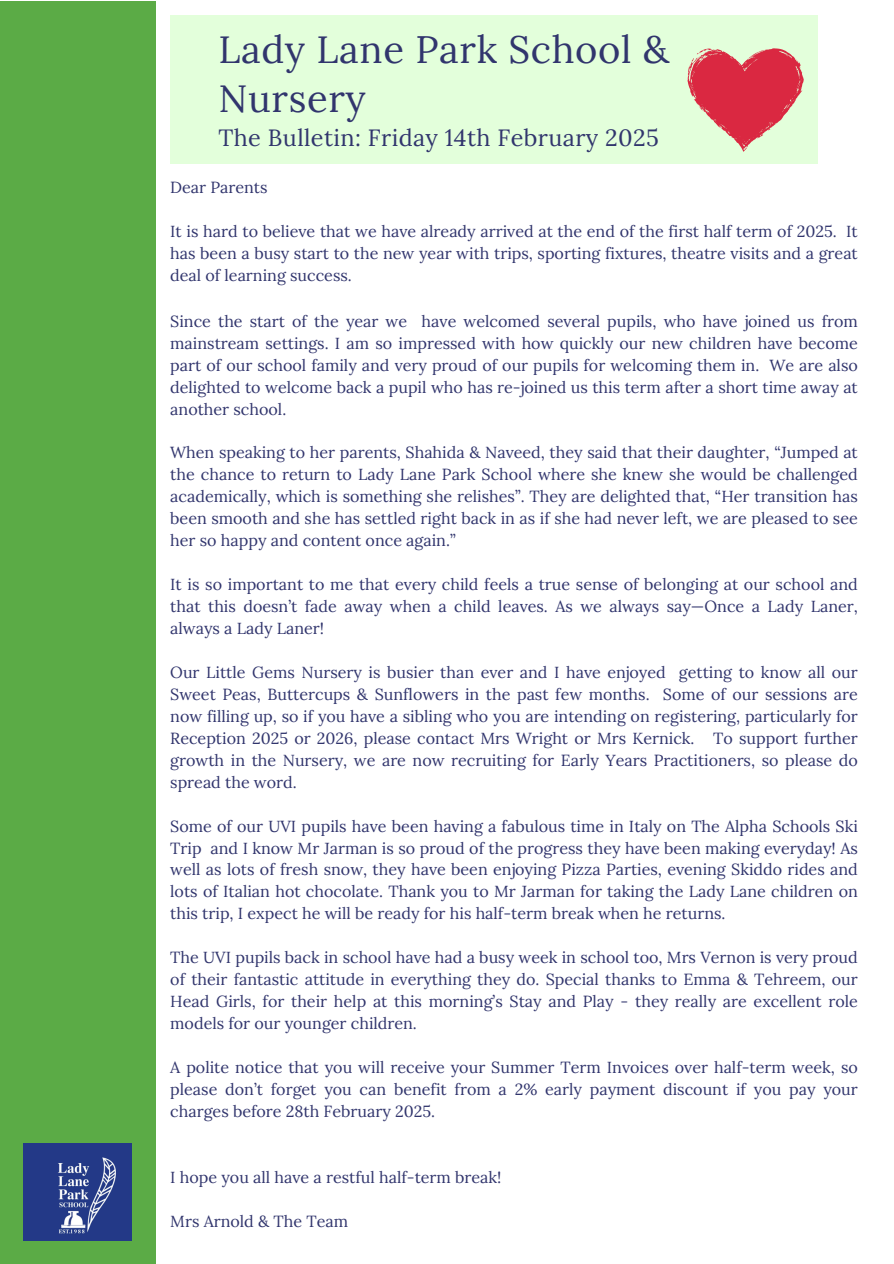
<style>
.page{position:relative;width:894px;height:1264px;background:#fff}
.page>*{position:absolute;margin:0;border:0;box-sizing:border-box;transform-origin:0 0}
.t1{font:38.1px/48.9px "Lora";letter-spacing:.015em;color:#31356d}
.t2{font:23.4px "Lora";letter-spacing:.015em;color:#31356d}
.t3{font:16.05px/21.9px "Lora";color:#31356d;text-align:justify}
</style>
<div class="page">
<div style="left:0;top:1px;width:155px;height:1262px;background:#5bab46"></div>
<div style="left:170px;top:15px;width:647px;height:148px;background:#e3ffdb"></div>
<img style="left:23px;top:1143px;width:108px;height:97px">
<svg style="left:687px;top:48px;width:116px;height:104px"></svg>
<p class="t1" style="left:218px;top:25px;width:452px">Lady Lane Park School &amp;<br>Nursery</p>
<p class="t2" style="left:218px;top:122px;width:442px">The Bulletin: Friday 14th February 2025</p>
<p class="t3" style="left:170px;top:176px;width:99px">Dear Parents</p>
<h1 class="t3" style="left:170px;top:220px;width:689px">It is hard to believe that we have already arrived at the end of the first half term of 2025. It has been a busy start to the new year with trips, sporting fixtures, theatre visits and a great deal of learning success.</h1>
<p class="t3" style="left:170px;top:310px;width:689px">Since the start of the year we have welcomed several pupils, who have joined us from mainstream settings. I am so impressed with how quickly our new children have become part of our school family and very proud of our pupils for welcoming them in. We are also delighted to welcome back a pupil who has re-joined us this term after a short time away at another school.</p>
<p class="t3" style="left:170px;top:441px;width:689px">When speaking to her parents, Shahida &amp; Naveed, they said that their daughter, “Jumped at the chance to return to Lady Lane Park School where she knew she would be challenged academically, which is something she relishes”. They are delighted that, “Her transition has been smooth and she has settled right back in as if she had never left, we are pleased to see her so happy and content once again.”</p>
<p class="t3" style="left:170px;top:573px;width:689px">It is so important to me that every child feels a true sense of belonging at our school and that this doesn’t fade away when a child leaves. As we always say—Once a Lady Laner, always a Lady Laner!</p>
<p class="t3" style="left:170px;top:661px;width:689px">Our Little Gems Nursery is busier than ever and I have enjoyed getting to know all our Sweet Peas, Buttercups &amp; Sunflowers in the past few months. Some of our sessions are now filling up, so if you have a sibling who you are intending on registering, particularly for Reception 2025 or 2026, please contact Mrs Wright or Mrs Kernick. To support further growth in the Nursery, we are now recruiting for Early Years Practitioners, so please do spread the word.</p>
<p class="t3" style="left:170px;top:814px;width:689px">Some of our UVI pupils have been having a fabulous time in Italy on The Alpha Schools Ski Trip and I know Mr Jarman is so proud of the progress they have been making everyday! As well as lots of fresh snow, they have been enjoying Pizza Parties, evening Skiddo rides and lots of Italian hot chocolate. Thank you to Mr Jarman for taking the Lady Lane children on this trip, I expect he will be ready for his half-term break when he returns.</p>
<p class="t3" style="left:170px;top:946px;width:689px">The UVI pupils back in school have had a busy week in school too, Mrs Vernon is very proud of their fantastic attitude in everything they do. Special thanks to Emma &amp; Tehreem, our Head Girls, for their help at this morning’s Stay and Play - they really are excellent role models for our younger children.</p>
<p class="t3" style="left:170px;top:1056px;width:689px">A polite notice that you will receive your Summer Term Invoices over half-term week, so please don’t forget you can benefit from a 2% early payment discount if you pay your charges before 28th February 2025.</p>
<p class="t3" style="left:170px;top:1165px;width:332px">I hope you all have a restful half-term break!</p>
<p class="t3" style="left:170px;top:1209px;width:179px">Mrs Arnold &amp; The Team</p>
</div>
